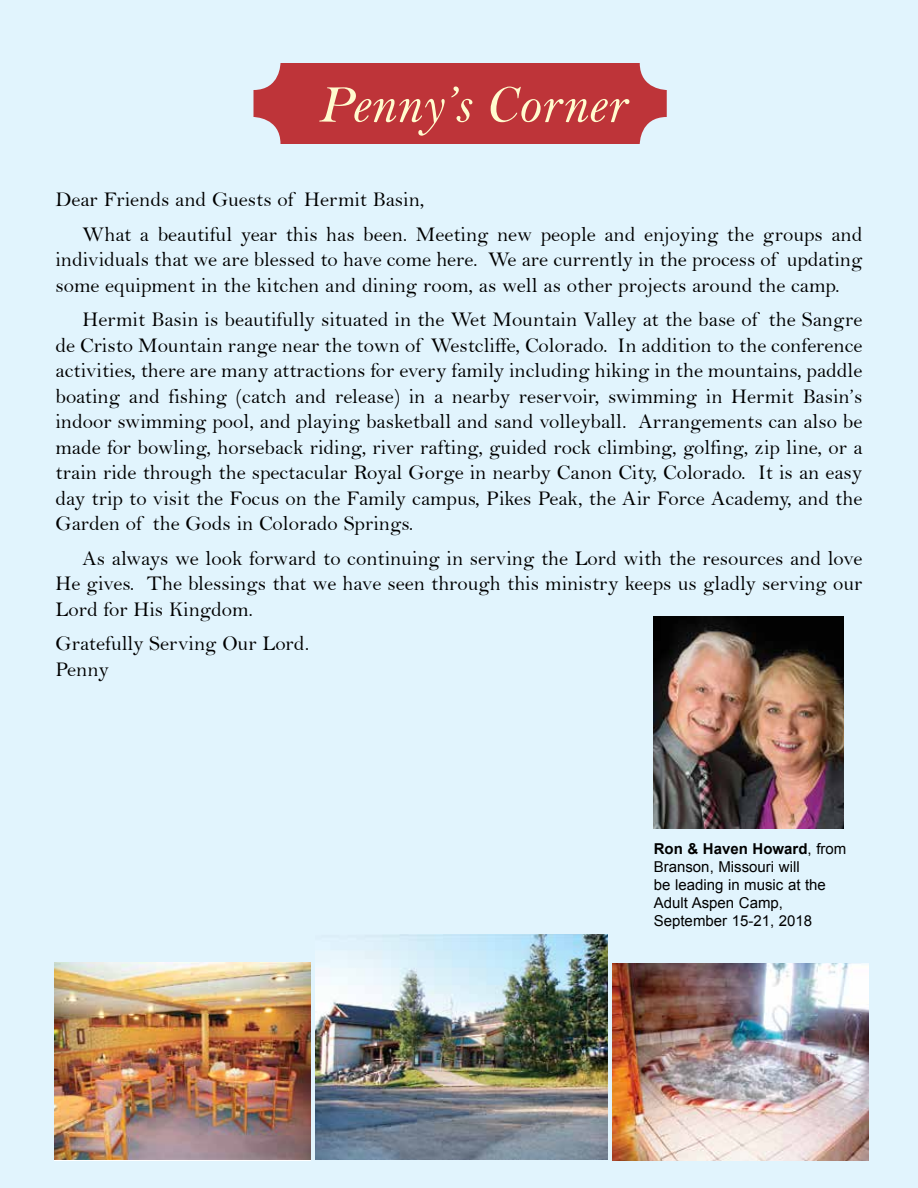
<style>
.page{position:relative;width:918px;height:1188px;background:#e1f4fd}
.page>*{position:absolute;margin:0;border:0;box-sizing:border-box;transform-origin:0 0}
.t1{font:54px "Bell MT Italic";color:#fffbce}
.t2{font:21px/25.5px "Bell";color:#000}
.t3{font:15px/18px "Arial";color:#000}
.s1{font-weight:700}
</style>
<div class="page">
<div style="left:254px;top:63px;width:413px;height:81px;background:#be3439;border-radius:27px"></div>
<img style="left:54px;top:963px;width:256px;height:198px">
<img style="left:315px;top:934px;width:293px;height:226px">
<img style="left:612px;top:963px;width:256px;height:198px">
<img style="left:654px;top:617px;width:190px;height:212px">
<h1 class="t1" style="left:318px;top:72px;width:310px">Penny’s Corner</h1>
<p class="t2" style="left:83px;top:182px;width:782px;line-height:34.5px;text-indent:-27px">Dear Friends and Guests of Hermit Basin,<br>What a beautiful year this has been. Meeting new people and enjoying the groups and</p>
<p class="t2" style="left:56px;top:247px;width:809px">individuals that we are blessed to have come here. We are currently in the process of updating some equipment in the kitchen and dining room, as well as other projects around the camp.</p>
<p class="t2" style="left:56px;top:307px;width:809px;text-align:justify;text-indent:27px">Hermit Basin is beautifully situated in the Wet Mountain Valley at the base of the Sangre de Cristo Mountain range near the town of Westcliffe, Colorado. In addition to the conference activities, there are many attractions for every family including hiking in the mountains, paddle boating and fishing (catch and release) in a nearby reservoir, swimming in Hermit Basin’s indoor swimming pool, and playing basketball and sand volleyball. Arrangements can also be made for bowling, horseback riding, river rafting, guided rock climbing, golfing, zip line, or a train ride through the spectacular Royal Gorge in nearby Canon City, Colorado. It is an easy day trip to visit the Focus on the Family campus, Pikes Peak, the Air Force Academy, and the Garden of the Gods in Colorado Springs.</p>
<p class="t2" style="left:56px;top:545px;width:809px;text-align:justify;text-indent:27px">As always we look forward to continuing in serving the Lord with the resources and love He gives. The blessings that we have seen through this ministry keeps us gladly serving our Lord for His Kingdom.</p>
<p class="t2" style="left:56px;top:631px;width:255px">Gratefully Serving Our Lord.<br>Penny</p>
<p class="t3" style="left:654px;top:840px;width:194px"><span class="s1">Ron &amp; Haven Howard</span>, from<br>Branson, Missouri will<br>be leading in music at the<br>Adult Aspen Camp,<br>September 15-21, 2018</p>
</div>
